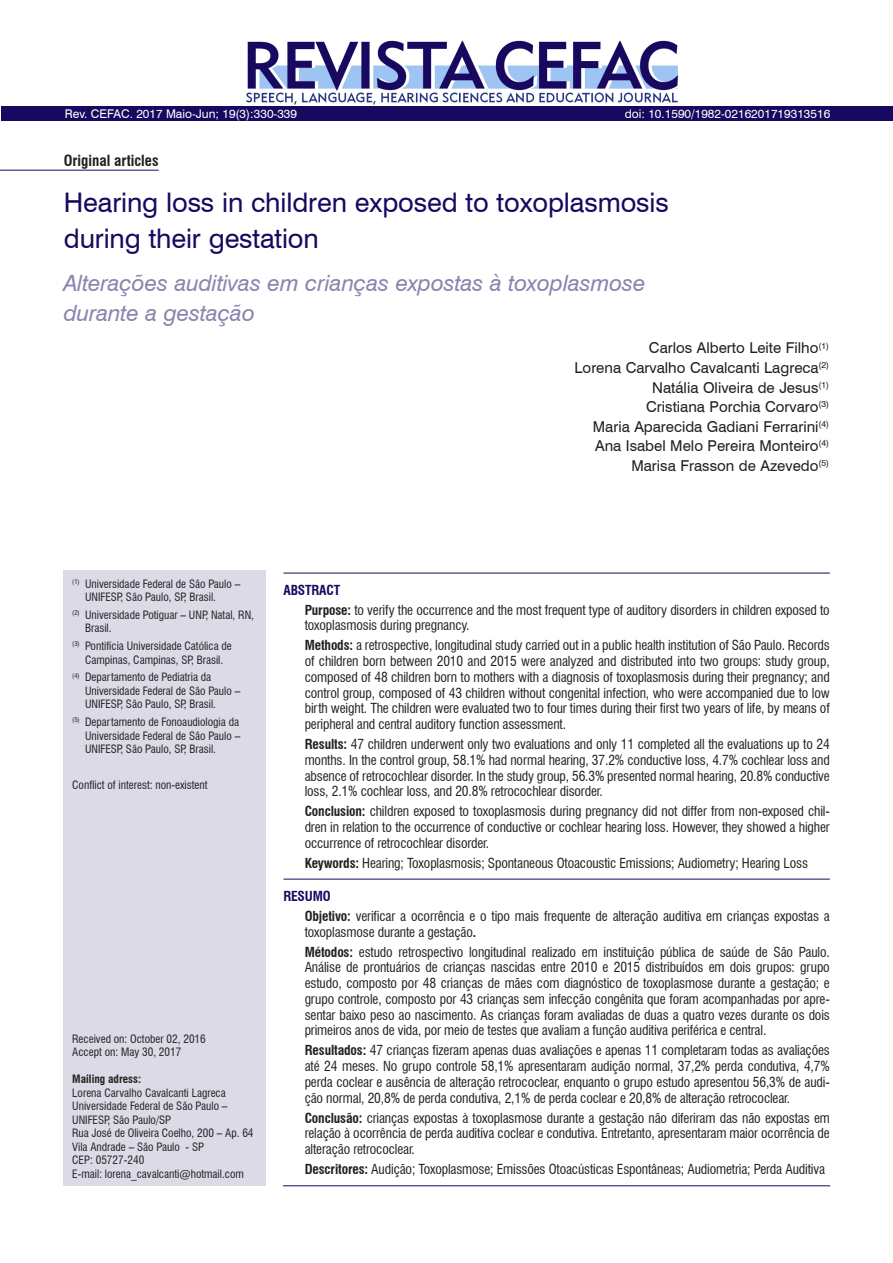
<style>
.page{position:relative;width:893px;height:1263px;background:#fff}
.page>*{position:absolute;margin:0;border:0;box-sizing:border-box;transform-origin:0 0}
.Titulo{font:27px/36px "Swiss 721 BT";letter-spacing:-.005em;color:#18085f}
.Titulo_ingles{font:italic 22.5px/30px "Swiss 721 BT";letter-spacing:-.005em;color:#8b84af}
.Autor{font:15px "Swiss 721 BT";color:#231f20}
.Tipo_de_artigo{font:700 condensed 15px "Swiss 721 BT";color:#231f20}
.Resumo{font:condensed 13.5px/15.8px "Swiss 721 BT";letter-spacing:-.01em;color:#231f20;text-align:justify}
.Resumo_título{font:700 condensed 13.5px "Swiss 721 BT";letter-spacing:-.01em;color:#18085f}
.Legenda_bibliográfi{font:12px "Swiss 721 BT";color:#fff}
.DOI_-_variável_1{font:12px "Swiss 721 BT";color:#fff}
.Notas{font:condensed 11.25px/13.5px "Swiss 721 BT";color:#231f20}
.Endereço_correspond{font:condensed 11.25px/13.5px "Swiss 721 BT";color:#231f20}
.Endereço_correspond-2{font:700 condensed 11.25px "Swiss 721 BT";color:#231f20}
.s1{font-weight:700}
</style>
<div class="page">
<div style="left:64px;top:570px;width:202px;height:616px;background:#dcdae7"></div>
<hr style="left:283px;top:573px;width:547px;height:1px;background:#18085f">
<hr style="left:283px;top:879px;width:547px;height:1px;background:#18085f">
<hr style="left:283px;top:1185px;width:547px;height:1px;background:#18085f">
<hr style="left:0;top:170px;width:159px;height:1px;background:#18085f">
<img style="left:246px;top:40px;width:432px;height:65px">
<div style="left:1px;top:106px;width:892px;height:15px;background:#18085f"></div>
<p class="Legenda_bibliográfi" style="left:65px;top:106px;width:234px">Rev. CEFAC. 2017 Maio-Jun; 19(3):330-339</p>
<p class="DOI_-_variável_1" style="left:625px;top:106px;width:207px">doi: 10.1590/1982-0216201719313516</p>
<p class="Tipo_de_artigo" style="left:64px;top:152px;width:96px">Original articles</p>
<p class="Titulo" style="left:64px;top:184px;width:606px">Hearing loss in children exposed to toxoplasmosis during their gestation</p>
<p class="Titulo_ingles" style="left:64px;top:268px;width:583px">Alterações auditivas em crianças expostas à toxoplasmose durante a gestação</p>
<p class="Autor" style="left:649px;top:338px;width:182px">Carlos Alberto Leite Filho<sup>(1)</sup></p>
<p class="Autor" style="left:575px;top:357px;width:256px">Lorena Carvalho Cavalcanti Lagreca<sup>(2)</sup></p>
<p class="Autor" style="left:652px;top:377px;width:178px">Natália Oliveira de Jesus<sup>(1)</sup></p>
<p class="Autor" style="left:646px;top:396px;width:184px">Cristiana Porchia Corvaro<sup>(3)</sup></p>
<p class="Autor" style="left:593px;top:416px;width:238px">Maria Aparecida Gadiani Ferrarini<sup>(4)</sup></p>
<p class="Autor" style="left:595px;top:435px;width:236px">Ana Isabel Melo Pereira Monteiro<sup>(4)</sup></p>
<p class="Autor" style="left:631px;top:455px;width:199px">Marisa Frasson de Azevedo<sup>(5)</sup></p>
<p class="Notas" style="left:85px;top:577px;width:157px;text-indent:-13px"><sup>(1)</sup> Universidade Federal de São Paulo –<br>UNIFESP, São Paulo, SP, Brasil.</p>
<p class="Notas" style="left:85px;top:608px;width:171px;text-indent:-13px"><sup>(2)</sup> Universidade Potiguar – UNP, Natal, RN,<br>Brasil.</p>
<p class="Notas" style="left:72px;top:639px;width:161px;text-align:center"><sup>(3)</sup> Pontifícia Universidade Católica de<br>Campinas, Campinas, SP, Brasil.</p>
<p class="Notas" style="left:85px;top:670px;width:157px;text-indent:-13px"><sup>(4)</sup> Departamento de Pediatria da<br>Universidade Federal de São Paulo –<br>UNIFESP, São Paulo, SP, Brasil.</p>
<p class="Notas" style="left:85px;top:715px;width:157px;text-align:justify;text-indent:-13px"><sup>(5)</sup> Departamento de Fonoaudiologia da Universidade Federal de São Paulo – UNIFESP, São Paulo, SP, Brasil.</p>
<p class="Notas" style="left:72px;top:778px;width:137px">Conflict of interest: non-existent</p>
<p class="Endereço_correspond" style="left:72px;top:1032px;width:135px">Received on: October 02, 2016</p>
<p class="Endereço_correspond" style="left:72px;top:1045px;width:111px">Accept on: May 30, 2017</p>
<p class="Endereço_correspond-2" style="left:72px;top:1072px;width:70px">Mailing adress:</p>
<p class="Endereço_correspond" style="left:72px;top:1086px;width:155px">Lorena Carvalho Cavalcanti Lagreca</p>
<p class="Endereço_correspond" style="left:72px;top:1099px;width:157px">Universidade Federal de São Paulo –<br>UNIFESP, São Paulo/SP</p>
<p class="Endereço_correspond" style="left:72px;top:1126px;width:183px">Rua José de Oliveira Coelho, 200 – Ap. 64<br>Vila Andrade – São Paulo - SP</p>
<p class="Endereço_correspond" style="left:72px;top:1153px;width:73px">CEP: 05727-240</p>
<p class="Endereço_correspond" style="left:72px;top:1167px;width:173px">E-mail: lorena_cavalcanti@hotmail.com</p>
<p class="Resumo_título" style="left:283px;top:582px;width:58px">ABSTRACT</p>
<p class="Resumo" style="left:305px;top:602px;width:527px"><span class="s1">Purpose:</span> to verify the occurrence and the most frequent type of auditory disorders in children exposed to toxoplasmosis during pregnancy.</p>
<p class="Resumo" style="left:305px;top:638px;width:527px"><span class="s1">Methods:</span> a retrospective, longitudinal study carried out in a public health institution of São Paulo. Records of children born between 2010 and 2015 were analyzed and distributed into two groups: study group, composed of 48 children born to mothers with a diagnosis of toxoplasmosis during their pregnancy; and control group, composed of 43 children without congenital infection, who were accompanied due to low birth weight. The children were evaluated two to four times during their first two years of life, by means of peripheral and central auditory function assessment.</p>
<p class="Resumo" style="left:305px;top:736px;width:527px"><span class="s1">Results:</span> 47 children underwent only two evaluations and only 11 completed all the evaluations up to 24 months. In the control group, 58.1% had normal hearing, 37.2% conductive loss, 4.7% cochlear loss and absence of retrocochlear disorder. In the study group, 56.3% presented normal hearing, 20.8% conductive loss, 2.1% cochlear loss, and 20.8% retrocochlear disorder.</p>
<p class="Resumo" style="left:305px;top:804px;width:527px"><span class="s1">Conclusion:</span> children exposed to toxoplasmosis during pregnancy did not differ from non-exposed chil&shy;dren in relation to the occurrence of conductive or cochlear hearing loss. However, they showed a higher occurrence of retrocochlear disorder.</p>
<p class="Resumo" style="left:305px;top:855px;width:505px"><span class="s1">Keywords:</span> Hearing; Toxoplasmosis; Spontaneous Otoacoustic Emissions; Audiometry; Hearing Loss</p>
<p class="Resumo_título" style="left:283px;top:888px;width:49px">RESUMO</p>
<p class="Resumo" style="left:305px;top:908px;width:527px"><span class="s1">Objetivo:</span> verificar a ocorrência e o tipo mais frequente de alteração auditiva em crianças expostas a toxoplasmose durante a gestação<span class="s1">.</span></p>
<p class="Resumo" style="left:305px;top:944px;width:527px"><span class="s1">Métodos:</span> estudo retrospectivo longitudinal realizado em instituição pública de saúde de São Paulo.<br>Análise de prontuários de crianças nascidas entre 2010 e 2015 distribuídos em dois grupos: grupo estudo, composto por 48 crianças de mães com diagnóstico de toxoplasmose durante a gestação; e grupo controle, composto por 43 crianças sem infecção congênita que foram acompanhadas por apre&shy;sentar baixo peso ao nascimento. As crianças foram avaliadas de duas a quatro vezes durante os dois primeiros anos de vida, por meio de testes que avaliam a função auditiva periférica e central.</p>
<p class="Resumo" style="left:305px;top:1042px;width:527px"><span class="s1">Resultados:</span> 47 crianças fizeram apenas duas avaliações e apenas 11 completaram todas as avaliações até 24 meses. No grupo controle 58,1% apresentaram audição normal, 37,2% perda condutiva, 4,7% perda coclear e ausência de alteração retrococlear, enquanto o grupo estudo apresentou 56,3% de audi&shy;ção normal, 20,8% de perda condutiva, 2,1% de perda coclear e 20,8% de alteração retrococlear.</p>
<p class="Resumo" style="left:305px;top:1110px;width:527px"><span class="s1">Conclusão:</span> crianças expostas à toxoplasmose durante a gestação não diferiram das não expostas em relação à ocorrência de perda auditiva coclear e condutiva. Entretanto, apresentaram maior ocorrência de alteração retrococlear.</p>
<p class="Resumo" style="left:305px;top:1161px;width:522px"><span class="s1">Descritores:</span> Audição; Toxoplasmose; Emissões Otoacústicas Espontâneas; Audiometria; Perda Auditiva</p>
</div>
